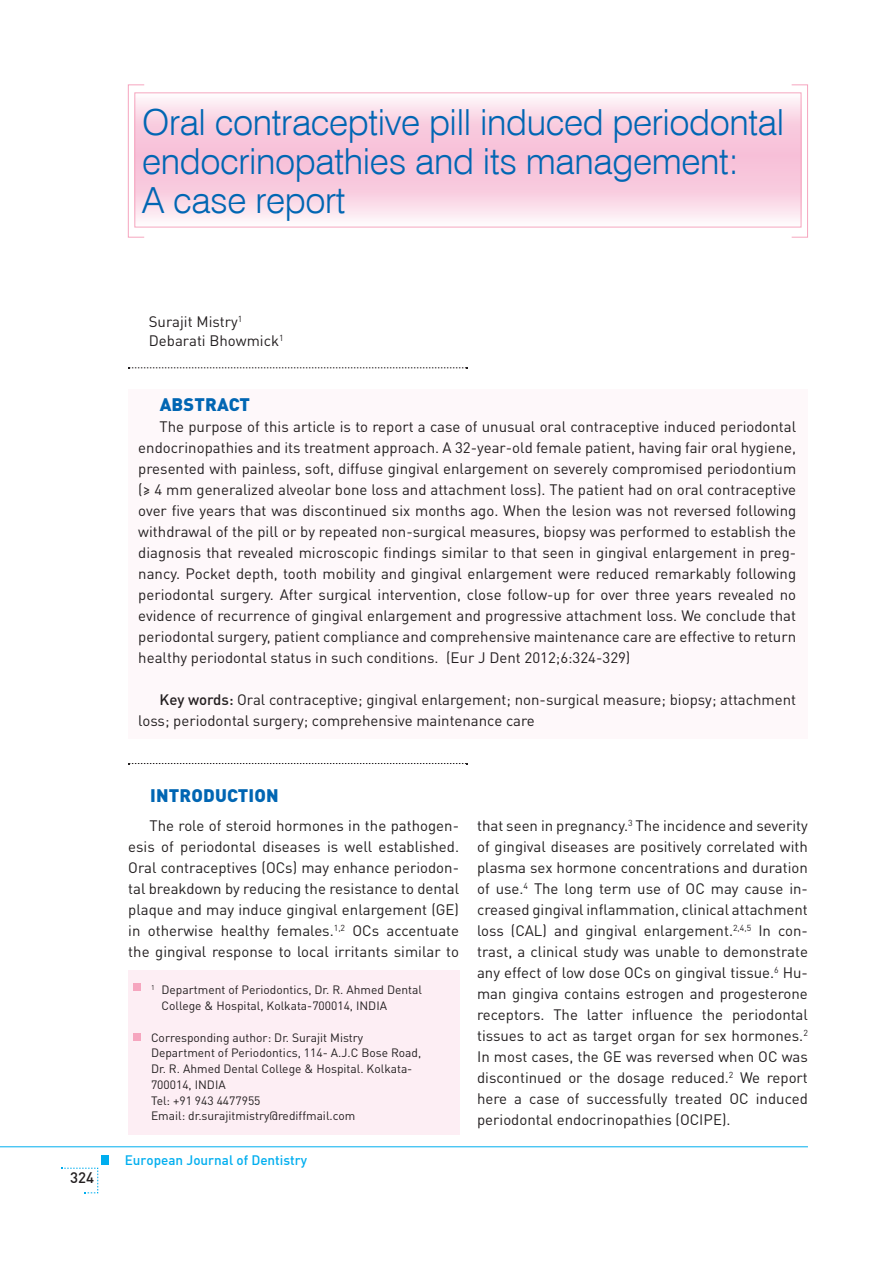
<style>
.page{position:relative;width:893px;height:1263px;background:#fff}
.page>*{position:absolute;margin:0;border:0;box-sizing:border-box;transform-origin:0 0}
.BASLIK{font:300 36px/39px "Swiss 721 BT";letter-spacing:-.01em;color:#0166b3}
.ara_baslık{font:900 18px "DIN Pro";letter-spacing:.01em;color:#0166b3}
.abstract{font:15px/21px "DIN Pro";color:#231f20;text-align:justify}
.t1{font:15px "Din B Medium";color:#231f20}
.t2{font:13.5px "Din B Medium";color:#00aeef}
.corresponding{font:12px "DIN Pro";color:#231f20}
.s1{font-weight:500}
</style>
<div class="page">
<hr style="left:0;top:1146px;width:808px;height:1px;background:#00aeef">
<div style="left:101px;top:1155px;width:7px;height:10px;background:#00aeef"></div>
<svg style="left:61px;top:1167px;width:37px;height:26px"></svg>
<div style="left:128px;top:389px;width:680px;height:350px;background:#fef8fa"></div>
<svg style="left:128px;top:367px;width:339px;height:2px"></svg>
<svg style="left:136px;top:98px;width:663px;height:123px;background:#f9d1e2"></svg>
<div style="left:134px;top:92px;width:667px;height:135px;border:1px solid #f6a6bf"></div>
<div style="left:128px;top:84px;width:17px;height:154px;border:1px solid #f6a6bf"></div>
<div style="left:791px;top:84px;width:17px;height:154px;border:1px solid #f6a6bf"></div>
<svg style="left:128px;top:763px;width:339px;height:1px"></svg>
<div style="left:128px;top:970px;width:331px;height:164px;background:#fdeef4"></div>
<div style="left:133px;top:984px;width:7px;height:7px;background:#f6a6bf"></div>
<div style="left:133px;top:1034px;width:7px;height:7px;background:#f6a6bf"></div>
<p class="BASLIK" style="left:142px;top:102px;width:644px">Oral contraceptive pill induced periodontal endocrinopathies and its management:</p>
<p class="BASLIK" style="left:142px;top:180px;width:205px">A case report</p>
<p class="t1" style="left:70px;top:1168px;width:25px">324</p>
<p class="abstract" style="left:149px;top:310px;width:95px">Surajit Mistry<sup>1</sup></p>
<p class="abstract" style="left:149px;top:330px;width:136px">Debarati Bhowmick<sup>1</sup></p>
<p class="ara_baslık" style="left:160px;top:392px;width:92px">ABSTRACT</p>
<p class="abstract" style="left:138px;top:415px;width:659px;text-indent:21px">The purpose of this article is to report a case of unusual oral contraceptive induced periodontal endocrinopathies and its treatment approach. A 32-year-old female patient, having fair oral hygiene, presented with painless, soft, diffuse gingival enlargement on severely compromised periodontium (≥ 4 mm generalized alveolar bone loss and attachment loss). The patient had on oral contraceptive over five years that was discontinued six months ago. When the lesion was not reversed following withdrawal of the pill or by repeated non-surgical measures, biopsy was performed to establish the diagnosis that revealed microscopic findings similar to that seen in gingival enlargement in preg&shy;nancy. Pocket depth, tooth mobility and gingival enlargement were reduced remarkably following periodontal surgery. After surgical intervention, close follow-up for over three years revealed no evidence of recurrence of gingival enlargement and progressive attachment loss. We conclude that periodontal surgery, patient compliance and comprehensive maintenance care are effective to return healthy periodontal status in such conditions. (Eur J Dent 2012;6:324-329)</p>
<p class="abstract" style="left:138px;top:688px;width:659px;text-indent:21px"><span class="s1">Key words:</span> Oral contraceptive; gingival enlargement; non-surgical measure; biopsy; attachment loss; periodontal surgery; comprehensive maintenance care</p>
<p class="ara_baslık" style="left:150px;top:783px;width:130px">INTRODUCTION</p>
<p class="abstract" style="left:128px;top:814px;width:332px;text-indent:21px">The role of steroid hormones in the pathogen&shy;esis of periodontal diseases is well established.<br>Oral contraceptives (OCs) may enhance periodon&shy;tal breakdown by reducing the resistance to dental plaque and may induce gingival enlargement (GE) in otherwise healthy females.<sup>1,2</sup> OCs accentuate the gingival response to local irritants similar to</p>
<p class="abstract" style="left:477px;top:814px;width:332px">that seen in pregnancy.<sup>3</sup> The incidence and severity of gingival diseases are positively correlated with plasma sex hormone concentrations and duration of use.<sup>4</sup> The long term use of OC may cause in&shy;creased gingival inflammation, clinical attachment loss (CAL) and gingival enlargement.<sup>2,4,5</sup> In con&shy;trast, a clinical study was unable to demonstrate any effect of low dose OCs on gingival tissue.<sup>6</sup> Hu&shy;man gingiva contains estrogen and progesterone receptors. The latter influence the periodontal tissues to act as target organ for sex hormones.<sup>2<br></sup>In most cases, the GE was reversed when OC was discontinued or the dosage reduced.<sup>2</sup> We report here a case of successfully treated OC induced periodontal endocrinopathies (OCIPE).</p>
<p class="corresponding" style="left:151px;top:982px;width:272px"><sup>1</sup> Department of Periodontics, Dr. R. Ahmed Dental</p>
<p class="corresponding" style="left:162px;top:997px;width:227px">College &amp; Hospital, Kolkata-700014, INDIA</p>
<p class="corresponding" style="left:151px;top:1029px;width:214px">Corresponding author: Dr. Surajit Mistry</p>
<p class="corresponding" style="left:151px;top:1045px;width:272px">Department of Periodontics, 114- A.J.C Bose Road,</p>
<p class="corresponding" style="left:151px;top:1060px;width:263px">Dr. R. Ahmed Dental College &amp; Hospital. Kolkata-</p>
<p class="corresponding" style="left:151px;top:1076px;width:76px">700014, INDIA</p>
<p class="corresponding" style="left:151px;top:1092px;width:111px">Tel: +91 943 4477955</p>
<p class="corresponding" style="left:151px;top:1108px;width:206px">Email: dr.surajitmistry@rediffmail.com</p>
<p class="t2" style="left:125px;top:1152px;width:184px">European Journal of Dentistry</p>
</div>
